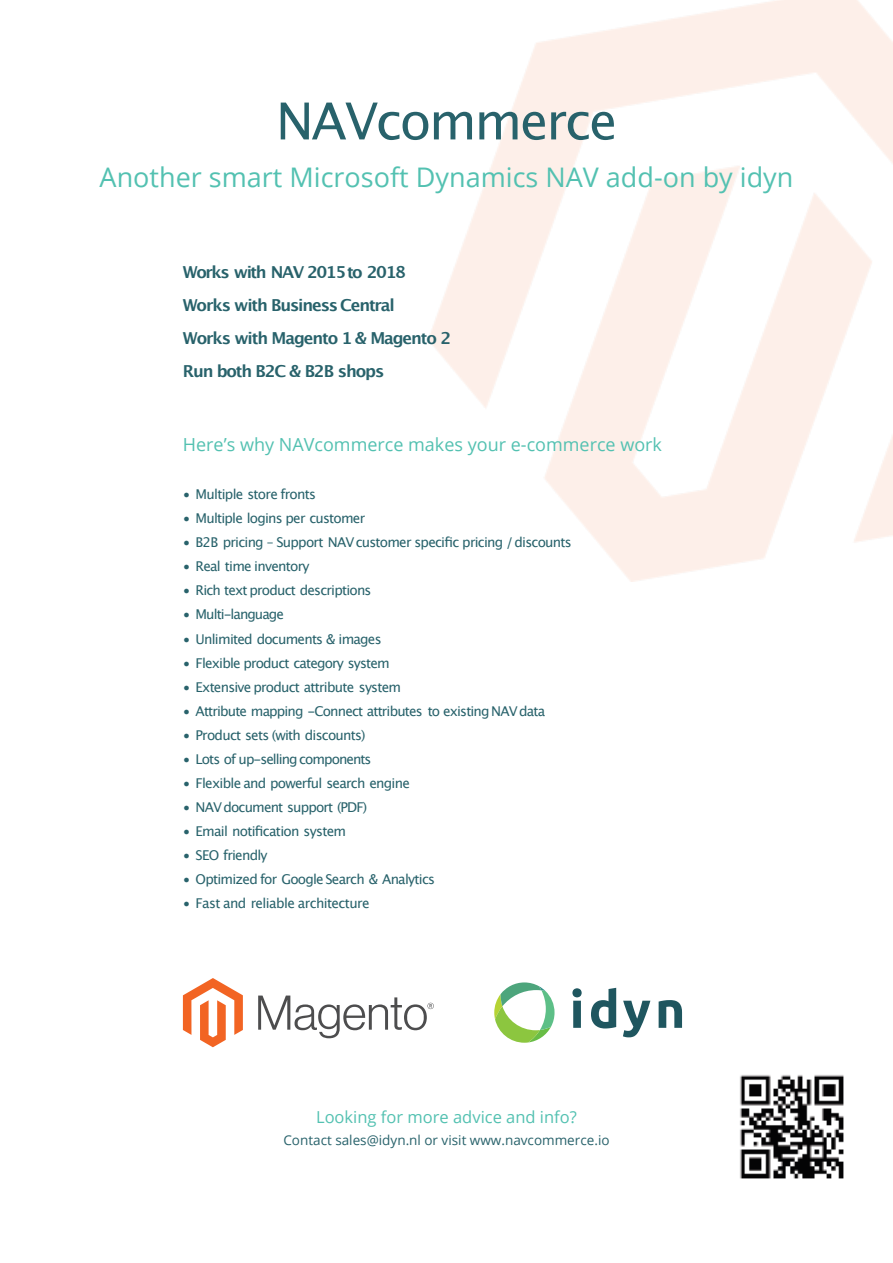
<style>
.page{position:relative;width:893px;height:1263px;background:#fff}
.page>*{position:absolute;margin:0;border:0;box-sizing:border-box;transform-origin:0 0}
.t1{font:51px "Lucida Grande";letter-spacing:-.04em;color:#28626b}
.t2{font:27px "Open Sans";color:#53c1b1}
.t3{font:18px "Open Sans";color:#53c1b1}
.t4{font:700 16.5px/33px "Lucida Grande";letter-spacing:-.07em;color:#28626b}
.t5{font:16.5px "Open Sans";color:#53c1b1}
.t6{font:13.5px "Lucida Grande";letter-spacing:-.055em;color:#28626b}
.t7{font:13.5px "Open Sans";color:#28626b}
</style>
<div class="page">
<img style="left:740px;top:1075px;width:104px;height:104px">
<svg style="left:494px;top:982px;width:60px;height:61px"></svg>
<svg style="left:572px;top:988px;width:10px;height:40px"></svg>
<svg style="left:591px;top:988px;width:25px;height:40px"></svg>
<svg style="left:623px;top:1001px;width:27px;height:36px"></svg>
<svg style="left:659px;top:1000px;width:23px;height:28px"></svg>
<svg style="left:183px;top:978px;width:60px;height:69px"></svg>
<svg style="left:258px;top:995px;width:176px;height:43px"></svg>
<h1 class="t1" style="left:276px;top:99px;width:343px">NAVcommerce</h1>
<h2 class="t2" style="left:100px;top:167px;width:695px">Another smart Microsoft Dynamics NAV add-on by idyn</h2>
<p class="t4" style="left:183px;top:256px;width:270px">Works with NAV 2015to 2018<br>Works with Business Central<br>Works with Magento 1 &amp; Magento 2<br>Run both B2C &amp; B2B shops</p>
<h3 class="t3" style="left:183px;top:438px;width:481px">Here’s why NAVcommerce makes your e-commerce work</h3>
<p class="t6" style="left:183px;top:489px;width:135px">• Multiple store fronts</p>
<p class="t6" style="left:183px;top:513px;width:184px">• Multiple logins per customer</p>
<p class="t6" style="left:183px;top:537px;width:390px">• B2B pricing – Support NAVcustomer specific pricing /discounts</p>
<p class="t6" style="left:183px;top:561px;width:128px">• Real time inventory</p>
<p class="t6" style="left:183px;top:585px;width:190px">• Rich text product descriptions</p>
<p class="t6" style="left:183px;top:609px;width:103px">• Multi-language</p>
<p class="t6" style="left:183px;top:633px;width:200px">• Unlimited documents &amp; images</p>
<p class="t6" style="left:183px;top:657px;width:208px">• Flexible product category system</p>
<p class="t6" style="left:183px;top:681px;width:220px">• Extensive product attribute system</p>
<p class="t6" style="left:183px;top:705px;width:364px">• Attribute mapping -Connect attributes to existing NAV data</p>
<p class="t6" style="left:183px;top:729px;width:184px">• Product sets (with discounts)</p>
<p class="t6" style="left:183px;top:753px;width:190px">• Lots of up-selling components</p>
<p class="t6" style="left:183px;top:777px;width:229px">• Flexible and powerful search engine</p>
<p class="t6" style="left:183px;top:801px;width:186px">• NAV document support (PDF)</p>
<p class="t6" style="left:183px;top:825px;width:165px">• Email notification system</p>
<p class="t6" style="left:183px;top:849px;width:86px">• SEO friendly</p>
<p class="t6" style="left:183px;top:873px;width:254px">• Optimized for Google Search &amp; Analytics</p>
<p class="t6" style="left:183px;top:897px;width:188px">• Fast and reliable architecture</p>
<p class="t5" style="left:316px;top:1110px;width:262px">Looking for more advice and info?</p>
<p class="t7" style="left:283px;top:1135px;width:328px">Contact sales@idyn.nl or visit www.navcommerce.io</p>
</div>
